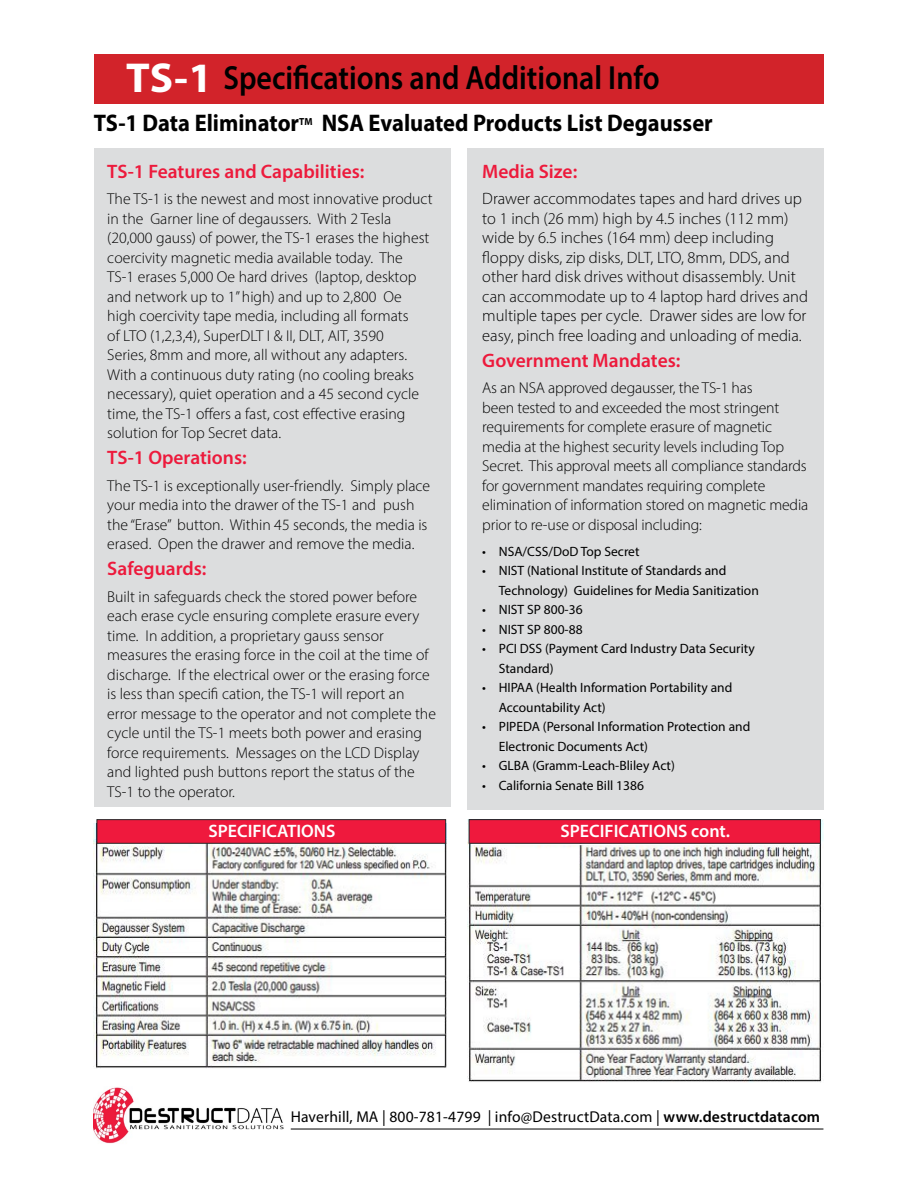
<style>
.page{position:relative;width:918px;height:1188px;background:#fff}
.page>*{position:absolute;margin:0;border:0;box-sizing:border-box;transform-origin:0 0}
.t1{font:700 42px "Myriad Pro";color:#fff}
.t2{font:600 33.6px "Myriad Pro";color:#000;scale:.89 1}
.t3{font:700 24px "Myriad Pro";color:#000;scale:.93 1}
.t4{font:600 19.5px "Myriad Pro";color:#ed1a3c}
.t5{font:600 18px "Myriad Pro";color:#fff}
.t6{font:300 16.5px/19.5px "Myriad Pro";color:#000}
.t7{font:300 15.75px/19.5px "Myriad Pro";color:#000}
.t8{font:15.75px "Myriad Pro";letter-spacing:.01em;color:#000}
.t9{font:13.5px/19.5px "Myriad Pro";color:#000}
.t10{font:700 10.35px "Myriad Pro";color:#000;scale:.93 1}
.s1{font-weight:600}
</style>
<div class="page">
<img style="left:93px;top:1087px;width:191px;height:57px">
<hr style="left:291px;top:1129px;width:532px;height:1px;background:#000">
<img style="left:467px;top:819px;width:356px;height:264px">
<hr style="left:471px;top:844px;width:348px;height:1px;background:#fff">
<div style="left:94px;top:148px;width:356px;height:659px;background:#dcddde"></div>
<div style="left:94px;top:54px;width:730px;height:49px;background:#d2232a"></div>
<img style="left:94px;top:823px;width:352px;height:245px">
<div style="left:468px;top:148px;width:356px;height:662px;background:#dcddde"></div>
<div style="left:469px;top:819px;width:352px;height:25px;background:#ef193d;border:1px solid #292829"></div>
<div style="left:97px;top:819px;width:349px;height:25px;background:#ef193d;border:1px solid #292829"></div>
<h1 class="t1" style="left:126px;top:50px;width:88px">TS-1</h1>
<h2 class="t2" style="left:224px;top:56px;width:492px">Specifications and Additional Info</h2>
<h3 class="t3" style="left:94px;top:108px;width:222px">TS-1 Data Eliminator</h3>
<p class="t10" style="left:299px;top:115px;width:16px">TM</p>
<h3 class="t3" style="left:322px;top:108px;width:422px">NSA Evaluated Products List Degausser</h3>
<p class="t4" style="left:482px;top:159px;width:96px">Media Size:</p>
<p class="t6" style="left:482px;top:189px;width:327px">Drawer accommodates tapes and hard drives up to 1 inch (26 mm) high by 4.5 inches (112 mm) wide by 6.5 inches (164 mm) deep including floppy disks, zip disks, DLT, LTO, 8mm, DDS, and other hard disk drives without disassembly. Unit can accommodate up to 4 laptop hard drives and multiple tapes per cycle. Drawer sides are low for easy, pinch free loading and unloading of media.</p>
<p class="t4" style="left:482px;top:348px;width:200px">Government Mandates:</p>
<p class="t7" style="left:482px;top:378px;width:327px">As an NSA approved degausser, the TS-1 has<br>been tested to and exceeded the most stringent requirements for complete erasure of magnetic media at the highest security levels including Top Secret. This approval meets all compliance standards for government mandates requiring complete elimination of information stored on magnetic media prior to re-use or disposal including:</p>
<p class="t9" style="left:482px;top:541px;width:159px">• NSA/CSS/DoD Top Secret</p>
<p class="t9" style="left:499px;top:561px;width:262px;text-indent:-16px">• NIST (National Institute of Standards and<br>Technology) Guidelines for Media Sanitization</p>
<p class="t9" style="left:482px;top:600px;width:102px">• NIST SP 800-36</p>
<p class="t9" style="left:482px;top:619px;width:102px">• NIST SP 800-88</p>
<p class="t9" style="left:499px;top:639px;width:258px;text-indent:-16px">• PCI DSS (Payment Card Industry Data Security<br>Standard)</p>
<p class="t9" style="left:499px;top:678px;width:235px;text-indent:-16px">• HIPAA (Health Information Portability and<br>Accountability Act)</p>
<p class="t9" style="left:499px;top:717px;width:253px;text-indent:-16px">• PIPEDA (Personal Information Protection and<br>Electronic Documents Act)</p>
<p class="t9" style="left:482px;top:756px;width:194px">• GLBA (Gramm-Leach-Bliley Act)</p>
<p class="t9" style="left:482px;top:775px;width:163px">• California Senate Bill 1386</p>
<p class="t5" style="left:208px;top:819px;width:129px">SPECIFICATIONS</p>
<p class="t5" style="left:561px;top:819px;width:171px">SPECIFICATIONS cont.</p>
<p class="t4" style="left:107px;top:159px;width:259px">TS-1 Features and Capabilities:</p>
<p class="t7" style="left:107px;top:189px;width:327px">The TS-1 is the newest and most innovative product in the Garner line of degaussers. With 2 Tesla (20,000 gauss) of power, the TS-1 erases the highest coercivity magnetic media available today. The TS-1 erases 5,000 Oe hard drives (laptop, desktop and network up to 1” high) and up to 2,800 Oe high coercivity tape media, including all formats<br>of LTO (1,2,3,4), SuperDLT I &amp; II, DLT, AIT, 3590<br>Series, 8mm and more, all without any adapters.<br>With a continuous duty rating (no cooling breaks necessary), quiet operation and a 45 second cycle time, the TS-1 offers a fast, cost effective erasing solution for Top Secret data.</p>
<p class="t4" style="left:107px;top:446px;width:141px">TS-1 Operations:</p>
<p class="t7" style="left:107px;top:476px;width:324px">The TS-1 is exceptionally user-friendly. Simply place your media into the drawer of the TS-1 and push the “Erase” button. Within 45 seconds, the media is erased. Open the drawer and remove the media.</p>
<p class="t4" style="left:107px;top:557px;width:101px">Safeguards:</p>
<p class="t7" style="left:107px;top:587px;width:330px">Built in safeguards check the stored power before each erase cycle ensuring complete erasure every time. In addition, a proprietary gauss sensor measures the erasing force in the coil at the time of discharge. If the electrical ower or the erasing force is less than specifi cation, the TS-1 will report an error message to the operator and not complete the cycle until the TS-1 meets both power and erasing force requirements. Messages on the LCD Display and lighted push buttons report the status of the TS-1 to the operator.</p>
<p class="t8" style="left:291px;top:1107px;width:531px">Haverhill, MA | 800-781-4799 | info@DestructData.com | <span class="s1">www.destructdatacom</span></p>
</div>
